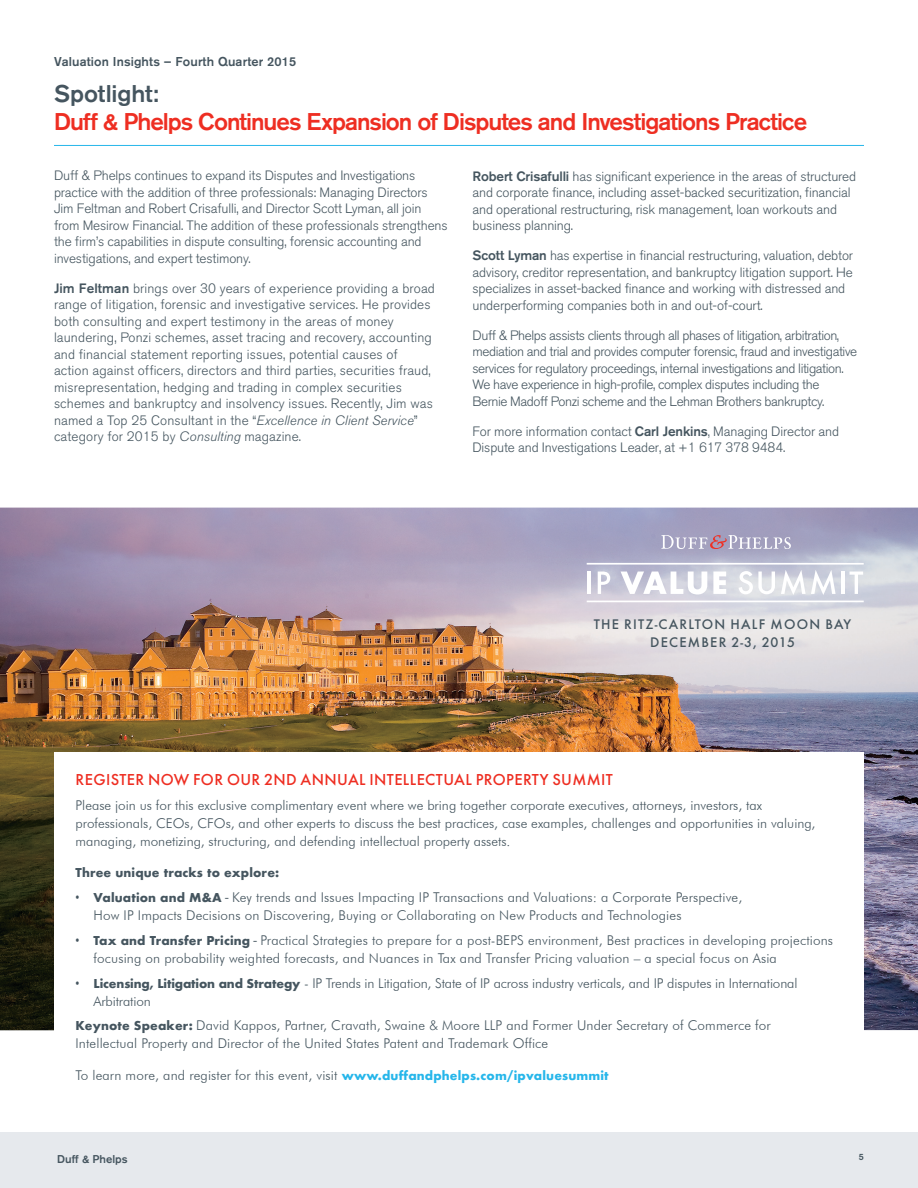
<style>
.page{position:relative;width:918px;height:1188px;background:#fff}
.page>*{position:absolute;margin:0;border:0;box-sizing:border-box;transform-origin:0 0}
.t1{font:500 24px "Akzidenz Grotesk BQ";letter-spacing:-.04em;color:#ee2e22}
.t2{font:500 24px "Akzidenz Grotesk BQ";letter-spacing:-.005em;color:#45555f}
.Subtitle_1{font:16.5px "Futura Mdm";letter-spacing:.025em;color:#ee2e22}
.t3{font:14.55px "Futura Mdm";letter-spacing:.085em;color:#45555f}
.t4{font:300 13.5px/16.5px "Akzidenz Grotesk BQ";letter-spacing:-.01em;color:#45555f}
.Subtitle_1-2{font:300 13.5px/18px "Futura BT";color:#45555f}
.t5{font:300 13.5px/16.5px "Akzidenz Grotesk BQ";letter-spacing:.01em;color:#45555f}
.t6{font:300 13.5px/16.5px "Akzidenz Grotesk BQ";letter-spacing:-.03em;color:#45555f}
.Bullet_Body{font:300 13.5px/18px "Futura BT";letter-spacing:.01em;color:#45555f}
.Subtitle_1-3{font:13.5px "Futura Bld";letter-spacing:.01em;color:#45555f}
.t7{font:500 12.75px "Akzidenz Grotesk BQ";letter-spacing:.01em;color:#45555f}
.t8{font:500 11.25px "Akzidenz Grotesk BQ";color:#45555f}
.t9{font:500 9px "Akzidenz Grotesk BQ";color:#45555f}
.s1{font-weight:500}
.s2{font-style:italic}
.s3{font-family:"Arial Narrow";font-weight:400}
.s4{font-family:"Futura Bld";font-weight:400}
.s5{font-family:"Myriad Pro";font-weight:400}
.s6{font-family:"Futura Bld";font-weight:400;color:#26b6ea}
</style>
<div class="page">
<div style="left:0;top:1132px;width:918px;height:56px;background:#e6e9ed"></div>
<hr style="left:54px;top:145px;width:810px;height:1px;background:#26b6ea">
<img style="left:0;top:508px;width:918px;height:522px">
<div style="left:54px;top:752px;width:810px;height:363px;background:#fff"></div>
<hr style="left:588px;top:572px;width:3px;height:22px;background:#fff">
<svg style="left:598px;top:572px;width:12px;height:22px"></svg>
<svg style="left:621px;top:572px;width:86px;height:23px"></svg>
<svg style="left:713px;top:572px;width:13px;height:22px"></svg>
<svg style="left:739px;top:571px;width:36px;height:23px"></svg>
<svg style="left:781px;top:570px;width:55px;height:25px"></svg>
<hr style="left:842px;top:572px;width:3px;height:22px;background:#fff">
<svg style="left:849px;top:572px;width:14px;height:22px"></svg>
<hr style="left:587px;top:563px;width:277px;height:2px;background:#fff">
<hr style="left:587px;top:601px;width:277px;height:1px;background:#fff">
<svg style="left:661px;top:535px;width:130px;height:14px"></svg>
<p class="t7" style="left:54px;top:54px;width:244px">Valuation Insights – Fourth Quarter 2015</p>
<p class="t2" style="left:54px;top:79px;width:106px">Spotlight:</p>
<p class="t1" style="left:54px;top:107px;width:755px">Duff &amp; Phelps Continues Expansion of Disputes and Investigations Practice</p>
<p class="t4" style="left:54px;top:168px;width:395px">Duff &amp; Phelps continues to expand its Disputes and Investigations practice with the addition of three professionals: Managing Directors Jim Feltman and Robert Crisafulli, and Director Scott Lyman, all join from Mesirow Financial. The addition of these professionals strengthens the firm’s capabilities in dispute consulting, forensic accounting and investigations, and expert testimony.</p>
<p class="t5" style="left:54px;top:280px;width:383px"><span class="s1">Jim Feltman</span> brings over 30 years of experience providing a broad range of litigation, forensic and investigative services. He provides both consulting and expert testimony in the areas of money laundering, Ponzi schemes, asset tracing and recovery, accounting and financial statement reporting issues, potential causes of action against officers, directors and third parties, securities fraud, misrepresentation, hedging and trading in complex securities schemes and bankruptcy and insolvency issues. Recently, Jim was named a Top 25 Consultant in the “<span class="s2">Excellence in Client Service</span>” category for 2015 by <span class="s2">Consulting</span> magazine.</p>
<p class="t4" style="left:472px;top:168px;width:385px"><span class="s1">Robert Crisafulli</span> has significant experience in the areas of structured and corporate finance, including asset-backed securitization, financial and operational restructuring, risk management, loan workouts and business planning.</p>
<p class="t4" style="left:472px;top:248px;width:382px"><span class="s1">Scott Lyman</span> has expertise in financial restructuring, valuation, debtor advisory, creditor representation, and bankruptcy litigation support. He specializes in asset-backed finance and working with distressed and underperforming companies both in and out-of-court.</p>
<p class="t6" style="left:472px;top:327px;width:386px">Duff &amp; Phelps assists clients through all phases of litigation, arbitration, mediation and trial and provides computer forensic, fraud and investigative services for regulatory proceedings, internal investigations and litigation.<br>We have experience in high-profile, complex disputes including the Bernie Madoff Ponzi scheme and the Lehman Brothers bankruptcy.</p>
<p class="t4" style="left:472px;top:423px;width:368px">For more information contact <span class="s1">Carl Jenkins</span>, Managing Director and<br>Dispute and Investigations Leader, at +1 617 378 9484.</p>
<p class="t3" style="left:594px;top:615px;width:259px">THE RITZ-CARLTON HALF MOON BAY</p>
<p class="t3" style="left:650px;top:633px;width:146px">DECEMBER 2-3, 2015</p>
<p class="Subtitle_1" style="left:76px;top:769px;width:539px">REGISTER NOW FOR OUR 2ND ANNUAL INTELLECTUAL PROPERTY SUMMIT</p>
<p class="Subtitle_1-2" style="left:76px;top:796px;width:741px">Please join us for this exclusive complimentary event where we bring together corporate executives, attorneys, investors, tax professionals, CEOs, CFOs, and other experts to discuss the best practices, case examples, challenges and opportunities in valuing, managing, monetizing, structuring, and defending intellectual property assets.</p>
<p class="Subtitle_1-3" style="left:76px;top:864px;width:205px">Three unique tracks to explore:</p>
<p class="Subtitle_1-2" style="left:94px;top:888px;width:650px;text-indent:-18px"><span class="s3">•</span> <span class="s4">Valuation and M&amp;A</span> <span class="s5">-</span> Key trends and Issues Impacting IP Transactions and Valuations: a Corporate Perspective,<br>How IP Impacts Decisions on Discovering, Buying or Collaborating on New Products and Technologies</p>
<p class="Subtitle_1-2" style="left:94px;top:931px;width:741px;text-indent:-18px"><span class="s3">•</span> <span class="s4">Tax and Transfer Pricing</span> <span class="s5">-</span> Practical Strategies to prepare for a post-BEPS environment, Best practices in developing projections focusing on probability weighted forecasts, and Nuances in Tax and Transfer Pricing valuation – a special focus on Asia</p>
<p class="Subtitle_1-2" style="left:94px;top:974px;width:706px;text-indent:-18px"><span class="s3">•</span> <span class="s4">Licensing, Litigation and Strategy</span> - IP Trends in Litigation, State of IP across industry verticals, and IP disputes in International<br>Arbitration</p>
<p class="Bullet_Body" style="left:76px;top:1017px;width:697px"><span class="s4">Keynote Speaker:</span> David Kappos, Partner, Cravath, Swaine &amp; Moore LLP and Former Under Secretary of Commerce for<br>Intellectual Property and Director of the United States Patent and Trademark Office</p>
<p class="Bullet_Body" style="left:76px;top:1066px;width:535px">To learn more, and register for this event, visit <span class="s6">www.duffandphelps.com/ipvaluesummit</span></p>
<p class="t8" style="left:57px;top:1152px;width:72px">Duff &amp; Phelps</p>
<p class="t9" style="left:859px;top:1152px;width:7px">5</p>
</div>
